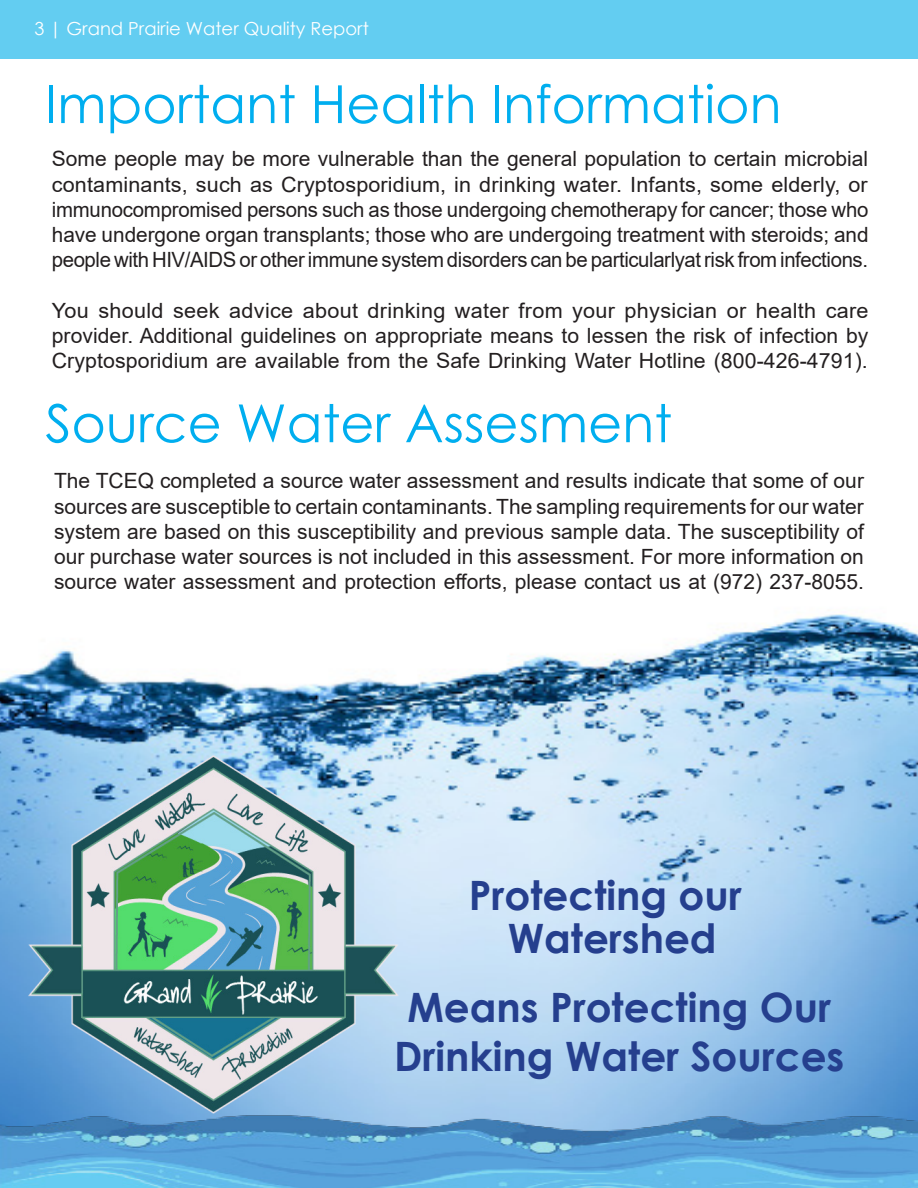
<style>
.page{position:relative;width:918px;height:1188px;background:#fff}
.page>*{position:absolute;margin:0;border:0;box-sizing:border-box;transform-origin:0 0}
.t1{font:52.5px "Century Gothic";color:#00aeef}
.t2{font:700 40.5px/48.6px "Century Gothic";color:#253f8e;text-align:center}
.t3{font:21px/25.2px "Arial";color:#231f20;text-align:justify}
.t4{font:18px "Century Gothic";color:#fff}
</style>
<div class="page">
<div style="left:0;top:0;width:918px;height:58px;background:#63cdf1"></div>
<img style="left:0;top:614px;width:918px;height:490px">
<img style="left:0;top:1104px;width:918px;height:84px">
<img style="left:28px;top:756px;width:370px;height:357px">
<img style="left:892px;top:1107px;width:26px;height:81px">
<p class="t4" style="left:35px;top:16px;width:336px">3 | Grand Prairie Water Quality Report</p>
<p class="t1" style="left:45px;top:67px;width:738px">Important Health Information</p>
<p class="t3" style="left:52px;top:146px;width:818px">Some people may be more vulnerable than the general population to certain microbial contaminants, such as Cryptosporidium, in drinking water. Infants, some elderly, or immunocompromised persons such as those undergoing chemotherapy for cancer; those who have undergone organ transplants; those who are undergoing treatment with steroids; and people with HIV/AIDS or other immune system disorders can be particularlyat risk from infections.</p>
<p class="t3" style="left:52px;top:298px;width:818px">You should seek advice about drinking water from your physician or health care provider. Additional guidelines on appropriate means to lessen the risk of infection by Cryptosporidium are available from the Safe Drinking Water Hotline (800-426-4791).</p>
<p class="t1" style="left:45px;top:387px;width:628px">Source Water Assesment</p>
<p class="t3" style="left:54px;top:468px;width:811px">The TCEQ completed a source water assessment and results indicate that some of our sources are susceptible to certain contaminants. The sampling requirements for our water system are based on this susceptibility and previous sample data. The susceptibility of our purchase water sources is not included in this assessment. For more information on source water assessment and protection efforts, please contact us at (972) 237-8055.</p>
<p class="t2" style="left:469px;top:869px;width:274px">Protecting our</p>
<p class="t2" style="left:508px;top:912px;width:210px">Watershed</p>
<p class="t2" style="left:394px;top:982px;width:452px">Means Protecting Our<br>Drinking Water Sources</p>
</div>
